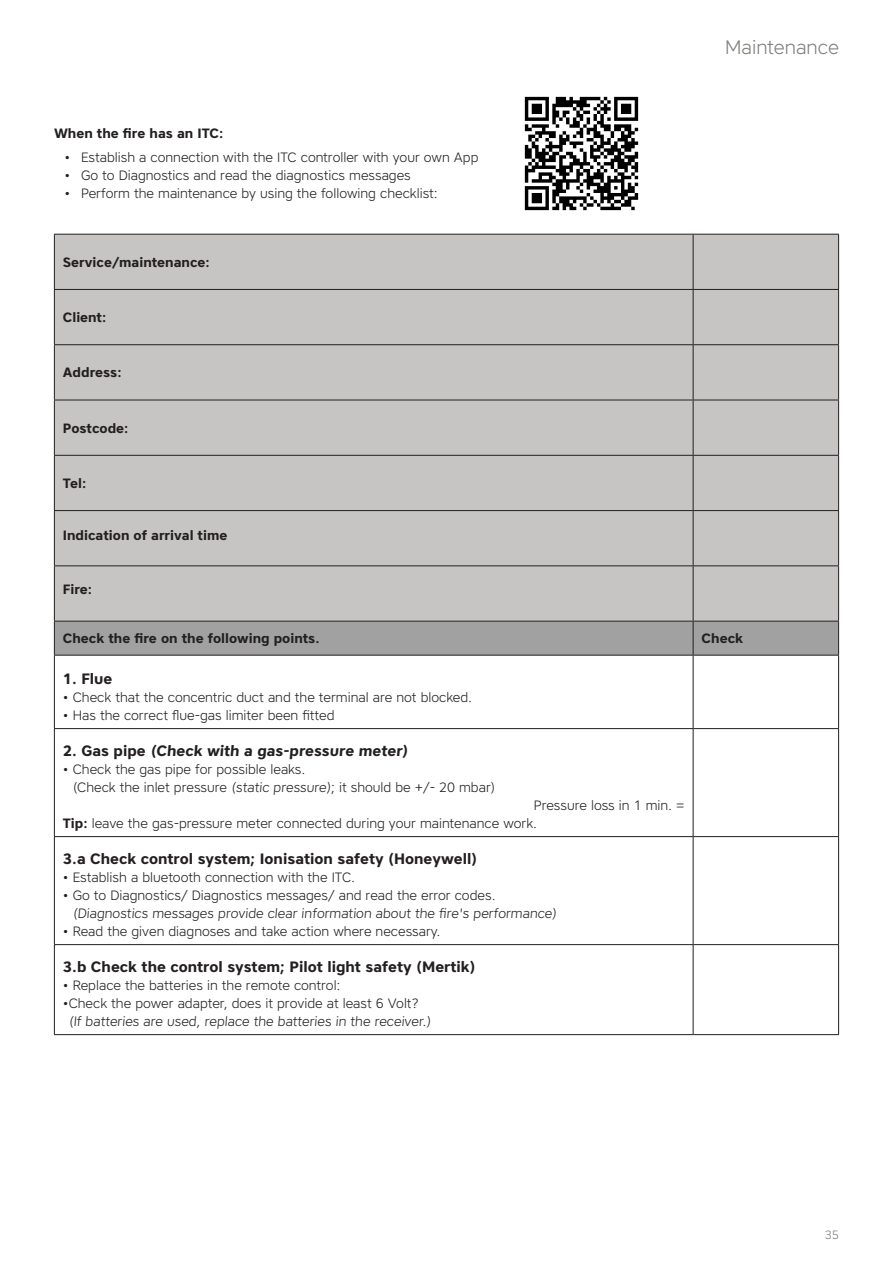
<style>
.page{position:relative;width:893px;height:1263px;background:#fff}
.page>*{position:absolute;margin:0;border:0;box-sizing:border-box;transform-origin:0 0}
.t1{font:300 19.5px "Core Sans A35";color:#81807c}
.t2{font:700 15px "Core Sans A65";color:#231f20}
.t3{font:300 13.5px/18px "Core Sans A35";color:#231f20}
.t4{font:700 13.5px "Core Sans A65";color:#231f20}
.t5{font:300 12px "Core Sans A35";color:#81807c}
.s1{font-family:"Core Sans A65";font-weight:700}
</style>
<div class="page">
<div style="left:55px;top:235px;width:783px;height:386px;background:#c6c5c4"></div>
<div style="left:55px;top:622px;width:783px;height:33px;background:#a1a1a2"></div>
<hr style="left:54px;top:235px;width:1px;height:54px;background:#231f20">
<hr style="left:54px;top:234px;width:639px;height:1px;background:#231f20">
<hr style="left:693px;top:235px;width:1px;height:54px;background:#231f20">
<hr style="left:693px;top:234px;width:146px;height:1px;background:#231f20">
<hr style="left:838px;top:235px;width:1px;height:54px;background:#231f20">
<hr style="left:54px;top:290px;width:1px;height:54px;background:#231f20">
<hr style="left:54px;top:289px;width:639px;height:1px;background:#231f20">
<hr style="left:693px;top:290px;width:1px;height:54px;background:#231f20">
<hr style="left:693px;top:289px;width:146px;height:1px;background:#231f20">
<hr style="left:838px;top:290px;width:1px;height:54px;background:#231f20">
<hr style="left:54px;top:345px;width:1px;height:55px;background:#231f20">
<hr style="left:54px;top:344px;width:639px;height:1px;background:#231f20">
<hr style="left:693px;top:345px;width:1px;height:55px;background:#231f20">
<hr style="left:693px;top:344px;width:146px;height:1px;background:#231f20">
<hr style="left:838px;top:345px;width:1px;height:55px;background:#231f20">
<hr style="left:54px;top:400px;width:1px;height:55px;background:#231f20">
<hr style="left:54px;top:400px;width:639px;height:1px;background:#231f20">
<hr style="left:693px;top:400px;width:1px;height:55px;background:#231f20">
<hr style="left:693px;top:400px;width:146px;height:1px;background:#231f20">
<hr style="left:838px;top:400px;width:1px;height:55px;background:#231f20">
<hr style="left:54px;top:456px;width:1px;height:54px;background:#231f20">
<hr style="left:54px;top:455px;width:639px;height:1px;background:#231f20">
<hr style="left:693px;top:456px;width:1px;height:54px;background:#231f20">
<hr style="left:693px;top:455px;width:146px;height:1px;background:#231f20">
<hr style="left:838px;top:456px;width:1px;height:54px;background:#231f20">
<hr style="left:54px;top:511px;width:1px;height:54px;background:#231f20">
<hr style="left:54px;top:510px;width:639px;height:1px;background:#231f20">
<hr style="left:693px;top:511px;width:1px;height:54px;background:#231f20">
<hr style="left:693px;top:510px;width:146px;height:1px;background:#231f20">
<hr style="left:838px;top:511px;width:1px;height:54px;background:#231f20">
<hr style="left:54px;top:566px;width:1px;height:55px;background:#231f20">
<hr style="left:54px;top:565px;width:639px;height:1px;background:#231f20">
<hr style="left:693px;top:566px;width:1px;height:55px;background:#231f20">
<hr style="left:693px;top:565px;width:146px;height:1px;background:#231f20">
<hr style="left:838px;top:566px;width:1px;height:55px;background:#231f20">
<hr style="left:54px;top:621px;width:1px;height:34px;background:#231f20">
<hr style="left:54px;top:621px;width:639px;height:1px;background:#231f20">
<hr style="left:693px;top:621px;width:1px;height:34px;background:#231f20">
<hr style="left:693px;top:621px;width:146px;height:1px;background:#231f20">
<hr style="left:838px;top:621px;width:1px;height:34px;background:#231f20">
<hr style="left:54px;top:655px;width:1px;height:73px;background:#231f20">
<hr style="left:54px;top:655px;width:639px;height:1px;background:#231f20">
<hr style="left:693px;top:655px;width:1px;height:73px;background:#231f20">
<hr style="left:693px;top:655px;width:146px;height:1px;background:#231f20">
<hr style="left:838px;top:655px;width:1px;height:73px;background:#231f20">
<hr style="left:54px;top:729px;width:1px;height:107px;background:#231f20">
<hr style="left:54px;top:728px;width:639px;height:1px;background:#231f20">
<hr style="left:693px;top:729px;width:1px;height:107px;background:#231f20">
<hr style="left:693px;top:728px;width:146px;height:1px;background:#231f20">
<hr style="left:838px;top:729px;width:1px;height:107px;background:#231f20">
<hr style="left:54px;top:837px;width:1px;height:107px;background:#231f20">
<hr style="left:54px;top:945px;width:1px;height:89px;background:#231f20">
<hr style="left:54px;top:836px;width:639px;height:1px;background:#231f20">
<hr style="left:54px;top:944px;width:639px;height:1px;background:#231f20">
<hr style="left:54px;top:1034px;width:639px;height:1px;background:#231f20">
<hr style="left:693px;top:837px;width:1px;height:107px;background:#231f20">
<hr style="left:693px;top:945px;width:1px;height:89px;background:#231f20">
<hr style="left:693px;top:836px;width:146px;height:1px;background:#231f20">
<hr style="left:693px;top:944px;width:146px;height:1px;background:#231f20">
<hr style="left:693px;top:1034px;width:146px;height:1px;background:#231f20">
<hr style="left:838px;top:837px;width:1px;height:107px;background:#231f20">
<hr style="left:838px;top:945px;width:1px;height:89px;background:#231f20">
<img style="left:524px;top:96px;width:115px;height:115px">
<p class="t4" style="left:54px;top:125px;width:171px">When the fire has an ITC:</p>
<p class="t3" style="left:65px;top:148px;width:415px">• Establish a connection with the ITC controller with your own App</p>
<p class="t3" style="left:65px;top:166px;width:348px">• Go to Diagnostics and read the diagnostics messages</p>
<p class="t3" style="left:65px;top:184px;width:375px">• Perform the maintenance by using the following checklist:</p>
<p class="t4" style="left:63px;top:253px;width:148px">Service/maintenance:</p>
<p class="t4" style="left:63px;top:308px;width:45px">Client:</p>
<p class="t4" style="left:63px;top:364px;width:60px">Address:</p>
<p class="t4" style="left:63px;top:419px;width:67px">Postcode:</p>
<p class="t4" style="left:63px;top:474px;width:25px">Tel:</p>
<p class="t4" style="left:63px;top:526px;width:166px">Indication of arrival time</p>
<h1 class="t1" style="left:725px;top:35px;width:115px">Maintenance</h1>
<p class="t4" style="left:63px;top:580px;width:31px">Fire:</p>
<p class="t4" style="left:63px;top:629px;width:258px">Check the fire on the following points.</p>
<p class="t4" style="left:702px;top:629px;width:43px">Check</p>
<p class="t2" style="left:63px;top:669px;width:51px">1. Flue</p>
<p class="t3" style="left:63px;top:688px;width:411px">• Check that the concentric duct and the terminal are not blocked.</p>
<p class="t3" style="left:63px;top:706px;width:273px">• Has the correct flue-gas limiter been fitted</p>
<p class="t2" style="left:63px;top:741px;width:348px">2. Gas pipe (Check with a gas-pressure meter)</p>
<p class="t3" style="left:73px;top:760px;width:424px;text-indent:-10px">• Check the gas pipe for possible leaks.<br>(Check the inlet pressure (static pressure); it should be +/- 20 mbar)</p>
<p class="t3" style="left:63px;top:796px;width:623px;text-indent:471px">Pressure loss in 1 min. =<br><span class="s1">Tip:</span> leave the gas-pressure meter connected during your maintenance work.</p>
<p class="t2" style="left:63px;top:849px;width:416px">3.a Check control system; Ionisation safety (Honeywell)</p>
<p class="t3" style="left:63px;top:868px;width:294px">• Establish a bluetooth connection with the ITC.</p>
<p class="t3" style="left:73px;top:886px;width:487px;text-indent:-10px">• Go to Diagnostics/ Diagnostics messages/ and read the error codes. (Diagnostics messages provide clear information about the fire's performance)</p>
<p class="t3" style="left:63px;top:922px;width:379px">• Read the given diagnoses and take action where necessary.</p>
<p class="t2" style="left:63px;top:957px;width:414px">3.b Check the control system; Pilot light safety (Mertik)</p>
<p class="t3" style="left:63px;top:976px;width:279px">• Replace the batteries in the remote control:</p>
<p class="t3" style="left:69px;top:994px;width:365px;text-indent:-6px">•Check the power adapter, does it provide at least 6 Volt? (If batteries are used, replace the batteries in the receiver.)</p>
<p class="t5" style="left:825px;top:1227px;width:16px">35</p>
</div>
